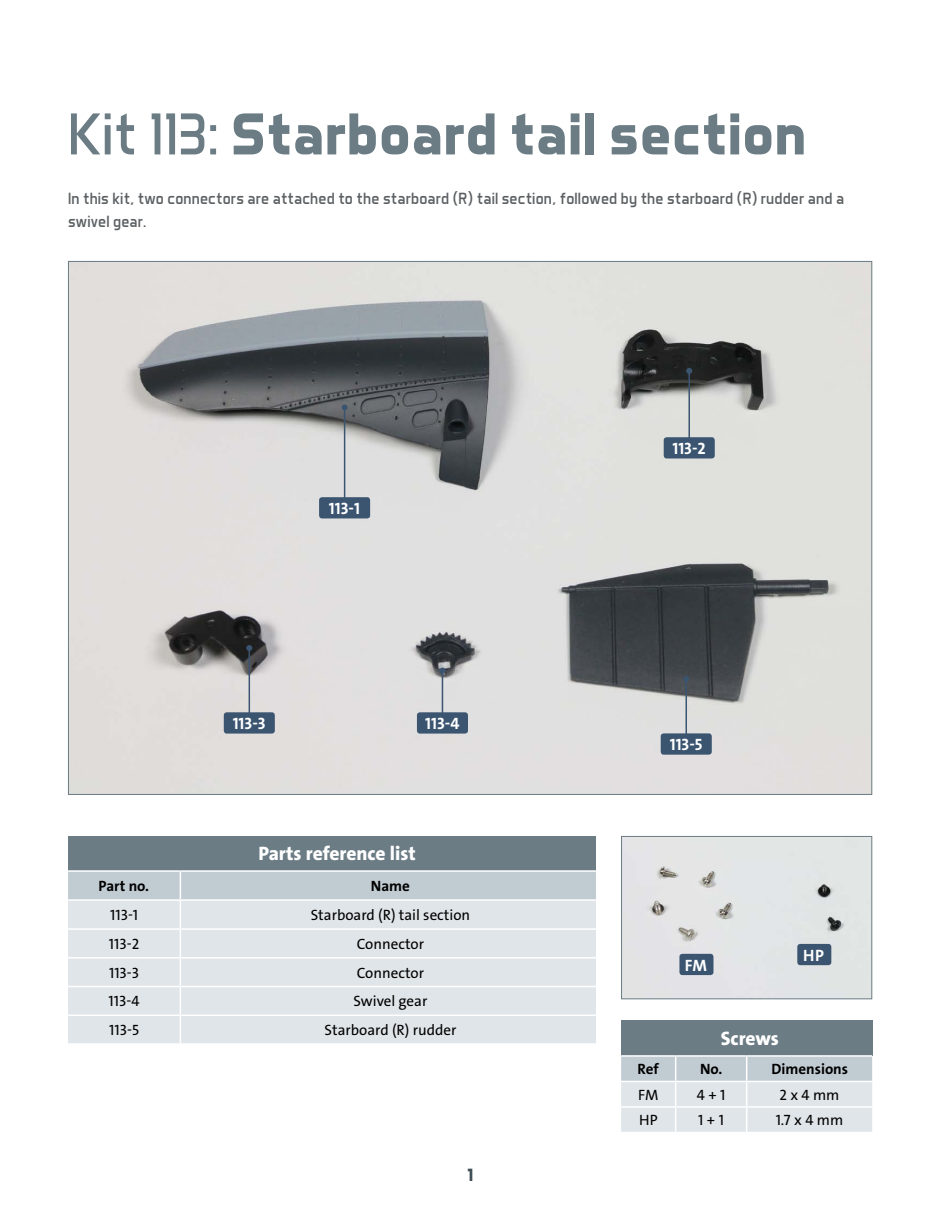
<style>
.page{position:relative;width:936px;height:1212px;background:#fff}
.page>*{position:absolute;margin:0;border:0;box-sizing:border-box;transform-origin:0 0}
.t1{font:700 60px "Aero Matics";color:#6b7c85}
.t2{font:800 19.5px "The Sans Os F";color:#fff}
.t3{font:700 18px "Aero Matics";color:#3f4e55}
.t4{font:16.5px/22.6px "Aero Matics";letter-spacing:.01em;color:#5c6062}
.t5{font:700 16.5px "The Sans Os F";color:#fff}
.t6{font:15px "The Sans Os F";color:#000}
.t7{font:700 15px "The Sans Os F";color:#000}
.s1{font-weight:400}
</style>
<div class="page">
<img style="left:70px;top:263px;width:800px;height:530px">
<div style="left:68px;top:836px;width:532px;height:35px;background:#6b7c85"></div>
<hr style="left:180px;top:870px;width:421px;height:2px;background:#fff">
<hr style="left:68px;top:870px;width:112px;height:2px;background:#fff">
<svg style="left:68px;top:871px;width:527px;height:172px;background:#dce2e6"></svg>
<hr style="left:68px;top:899px;width:112px;height:2px;background:#fff">
<div style="left:623px;top:838px;width:247px;height:159px;background:#e2e5e5"></div>
<div style="left:621px;top:836px;width:251px;height:163px;border:1px solid #6b7c85"></div>
<div style="left:621px;top:1020px;width:251px;height:36px;background:#6b7c85"></div>
<svg style="left:621px;top:1057px;width:251px;height:75px;background:#d7dde2"></svg>
<hr style="left:746px;top:1106px;width:126px;height:2px;background:#fff">
<hr style="left:745px;top:1108px;width:2px;height:24px;background:#fff">
<hr style="left:621px;top:1055px;width:54px;height:2px;background:#fff">
<hr style="left:675px;top:1055px;width:71px;height:2px;background:#fff">
<hr style="left:746px;top:1055px;width:126px;height:2px;background:#fff">
<div style="left:679px;top:954px;width:34px;height:21px;background:#3b5571;border-radius:3px"></div>
<div style="left:797px;top:944px;width:34px;height:21px;background:#3b5571;border-radius:3px"></div>
<hr style="left:344px;top:407px;width:1px;height:101px;background:#3b5571">
<svg style="left:341px;top:404px;width:6px;height:6px"></svg>
<div style="left:319px;top:497px;width:51px;height:21px;background:#3b5571;border-radius:3px"></div>
<hr style="left:688px;top:371px;width:2px;height:77px;background:#3b5571">
<svg style="left:686px;top:368px;width:6px;height:6px"></svg>
<div style="left:663px;top:437px;width:51px;height:21px;background:#3b5571;border-radius:3px"></div>
<hr style="left:248px;top:648px;width:2px;height:75px;background:#3b5571">
<svg style="left:246px;top:645px;width:6px;height:6px"></svg>
<div style="left:224px;top:712px;width:51px;height:21px;background:#3b5571;border-radius:3px"></div>
<hr style="left:441px;top:671px;width:2px;height:52px;background:#3b5571">
<svg style="left:439px;top:668px;width:6px;height:6px"></svg>
<div style="left:417px;top:712px;width:51px;height:21px;background:#3b5571;border-radius:3px"></div>
<hr style="left:685px;top:679px;width:2px;height:65px;background:#3b5571">
<svg style="left:683px;top:676px;width:6px;height:6px"></svg>
<div style="left:660px;top:733px;width:51px;height:22px;background:#3b5571;border-radius:3px"></div>
<div style="left:595px;top:829px;width:13px;height:238px;background:#fff"></div>
<h1 class="t1" style="left:68px;top:98px;width:740px"><span class="s1">Kit 113:</span> Starboard tail section</h1>
<p class="t4" style="left:68px;top:187px;width:777px">In this kit, two connectors are attached to the starboard (R) tail section, followed by the starboard (R) rudder and a swivel gear.</p>
<p class="t5" style="left:329px;top:498px;width:33px">113-1</p>
<p class="t5" style="left:233px;top:713px;width:34px">113-3</p>
<p class="t5" style="left:425px;top:713px;width:36px">113-4</p>
<h2 class="t2" style="left:258px;top:841px;width:159px">Parts reference list</h2>
<p class="t7" style="left:99px;top:876px;width:52px">Part no.</p>
<p class="t7" style="left:371px;top:876px;width:41px">Name</p>
<p class="t6" style="left:110px;top:905px;width:30px">113-1</p>
<p class="t6" style="left:311px;top:905px;width:161px">Starboard (R) tail section</p>
<p class="t6" style="left:109px;top:934px;width:32px">113-2</p>
<p class="t6" style="left:357px;top:934px;width:69px">Connector</p>
<p class="t6" style="left:109px;top:963px;width:32px">113-3</p>
<p class="t6" style="left:357px;top:963px;width:69px">Connector</p>
<p class="t6" style="left:109px;top:992px;width:33px">113-4</p>
<p class="t6" style="left:353px;top:992px;width:75px">Swivel gear</p>
<p class="t6" style="left:109px;top:1020px;width:31px">113-5</p>
<p class="t6" style="left:324px;top:1020px;width:133px">Starboard (R) rudder</p>
<p class="t3" style="left:467px;top:1164px;width:8px">1</p>
<p class="t5" style="left:672px;top:438px;width:35px">113-2</p>
<p class="t5" style="left:669px;top:734px;width:34px">113-5</p>
<p class="t5" style="left:684px;top:954px;width:24px">FM</p>
<h2 class="t2" style="left:720px;top:1026px;width:60px">Screws</h2>
<p class="t5" style="left:803px;top:944px;width:22px">HP</p>
<p class="t7" style="left:637px;top:1059px;width:23px">Ref</p>
<p class="t7" style="left:700px;top:1059px;width:24px">No.</p>
<p class="t7" style="left:771px;top:1059px;width:78px">Dimensions</p>
<p class="t6" style="left:638px;top:1085px;width:22px">FM</p>
<p class="t6" style="left:696px;top:1085px;width:30px">4 + 1</p>
<p class="t6" style="left:779px;top:1085px;width:61px">2 x 4 mm</p>
<p class="t6" style="left:639px;top:1110px;width:20px">HP</p>
<p class="t6" style="left:698px;top:1110px;width:27px">1 + 1</p>
<p class="t6" style="left:775px;top:1110px;width:69px">1.7 x 4 mm</p>
</div>
